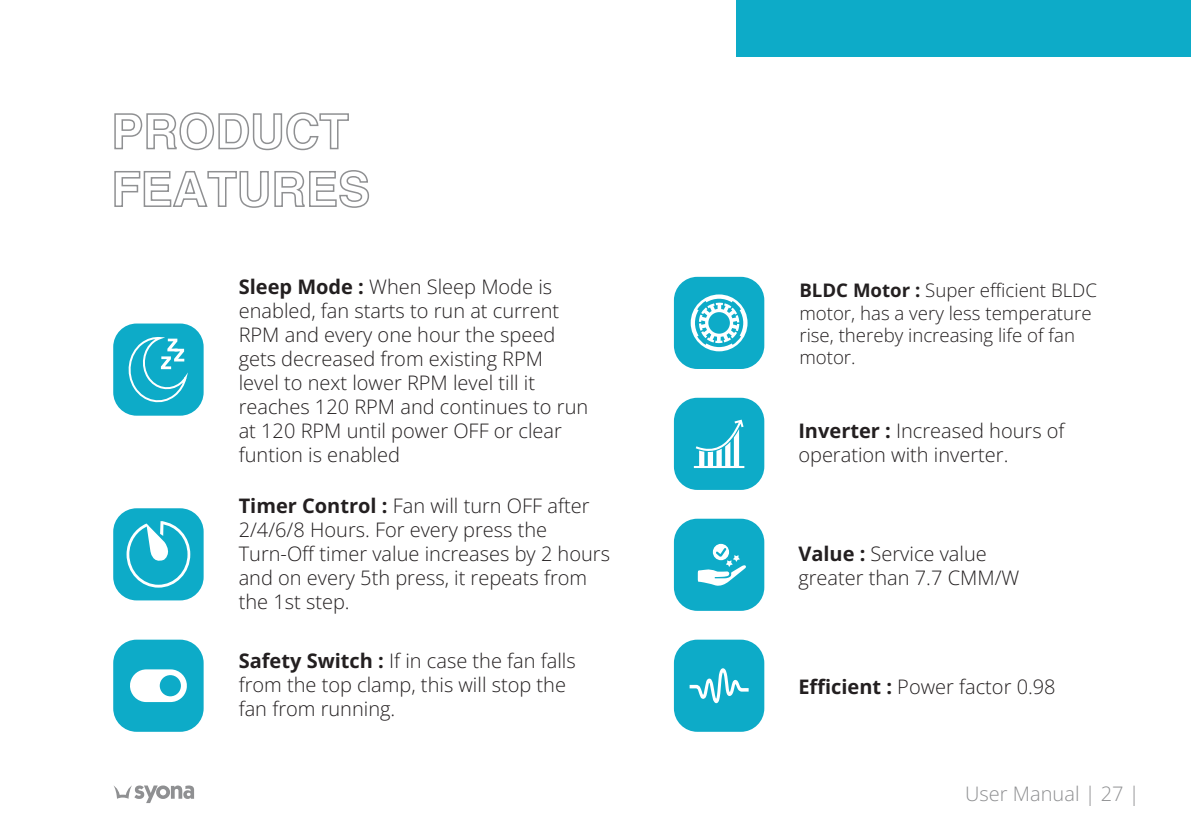
<style>
.page{position:relative;width:1191px;height:840px;background:#fff}
.page>*{position:absolute;margin:0;border:0;box-sizing:border-box;transform-origin:0 0}
.t1{font:300 20px/24px "Open Sans";color:#231f20}
.t2{font:300 20px "Open Sans";color:#8f9092}
.t3{font:300 18.6px/22.4px "Open Sans";color:#231f20}
.s1{font-weight:700}
</style>
<div class="page">
<svg style="left:114px;top:112px;width:235px;height:39px"></svg>
<svg style="left:114px;top:170px;width:256px;height:38px"></svg>
<div style="left:736px;top:0;width:455px;height:57px;background:#0dabc8"></div>
<svg style="left:114px;top:785px;width:80px;height:17px"></svg>
<div style="left:113px;top:323px;width:91px;height:92px;background:#0dabc8;border-radius:23px"></div>
<svg style="left:128px;top:337px;width:60px;height:66px"></svg>
<div style="left:113px;top:639px;width:91px;height:92px;background:#0dabc8;border-radius:23px"></div>
<svg style="left:130px;top:669px;width:57px;height:32px"></svg>
<div style="left:674px;top:518px;width:90px;height:92px;background:#0dabc8;border-radius:23px"></div>
<svg style="left:697px;top:543px;width:49px;height:42px"></svg>
<div style="left:674px;top:397px;width:90px;height:92px;background:#0dabc8;border-radius:23px"></div>
<svg style="left:694px;top:419px;width:50px;height:49px"></svg>
<div style="left:674px;top:639px;width:90px;height:92px;background:#0dabc8;border-radius:23px"></div>
<svg style="left:689px;top:668px;width:59px;height:35px"></svg>
<div style="left:113px;top:508px;width:91px;height:92px;background:#0dabc8;border-radius:23px"></div>
<svg style="left:127px;top:521px;width:63px;height:66px"></svg>
<div style="left:674px;top:277px;width:90px;height:92px;background:#0dabc8;border-radius:23px"></div>
<svg style="left:690px;top:294px;width:57px;height:57px"></svg>
<p class="t1" style="left:239px;top:274px;width:351px"><span class="s1">Sleep Mode :</span> When Sleep Mode is enabled, fan starts to run at current<br>RPM and every one hour the speed gets decreased from existing RPM level to next lower RPM level till it reaches 120 RPM and continues to run at 120 RPM until power OFF or clear funtion is enabled</p>
<p class="t1" style="left:239px;top:492px;width:373px"><span class="s1">Timer Control :</span> Fan will turn OFF after<br>2/4/6/8 Hours. For every press the<br>Turn-Off timer value increases by 2 hours and on every 5th press, it repeats from the 1st step.</p>
<p class="t1" style="left:239px;top:647px;width:338px"><span class="s1">Safety Switch :</span> If in case the fan falls from the top clamp, this will stop the fan from running.</p>
<p class="t3" style="left:799px;top:278px;width:299px"><span class="s1">BLDC Motor :</span> Super efficient BLDC motor, has a very less temperature rise, thereby increasing life of fan motor.</p>
<p class="t1" style="left:798px;top:418px;width:268px"><span class="s1">Inverter :</span> Increased hours of operation with inverter.</p>
<p class="t1" style="left:798px;top:541px;width:222px"><span class="s1">Value :</span> Service value greater than 7.7 CMM/W</p>
<p class="t1" style="left:798px;top:674px;width:259px"><span class="s1">Efficient :</span> Power factor 0.98</p>
<p class="t2" style="left:965px;top:779px;width:176px">User Manual | 27 |</p>
</div>
